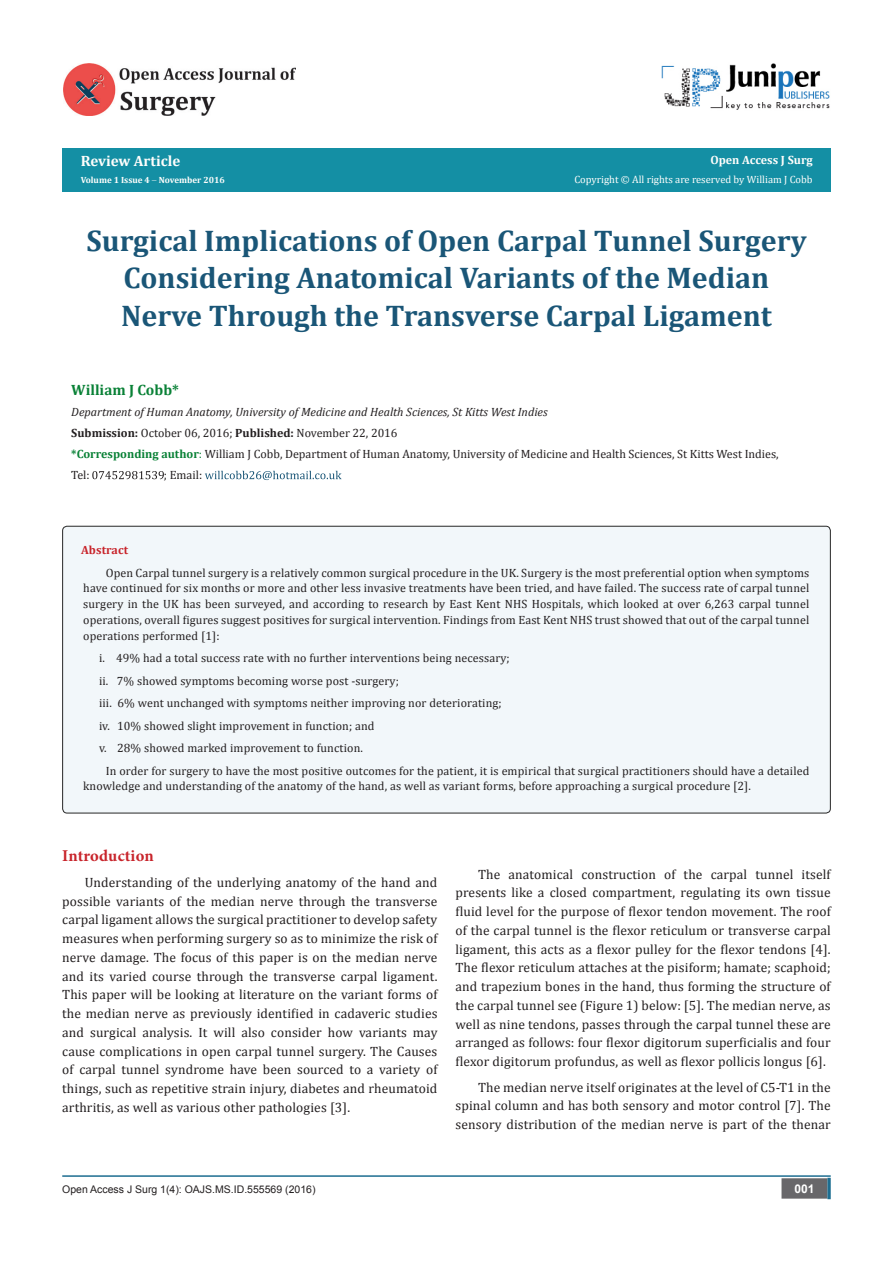
<style>
.page{position:relative;width:893px;height:1263px;background:#fff}
.page>*{position:absolute;margin:0;border:0;box-sizing:border-box;transform-origin:0 0}
.t1{font:700 30px/37.5px "Cambria";color:#1a5677;text-align:center}
.t2{font:700 16.5px "Minion Pro";letter-spacing:.005em;color:#c8242b}
.t3{font:700 15px "Cambria";color:#fffefc}
.t4{font:700 15px "Cambria";color:#098136}
.t5{font:13.5px/18.8px "Cambria";letter-spacing:.01em;color:#231f20;text-align:justify}
.t6{font:12px/15.8px "Cambria";letter-spacing:.01em;color:#231f20;text-align:justify}
.t7{font:italic 12px "Cambria";color:#231f20}
.t8{font:700 12px "Cambria";color:#fffefc}
.t9{font:700 12px "Cambria";letter-spacing:.01em;color:#c8242b}
.t10{font:700 12px "Arial";color:#fff}
.t11{font:10.5px "Cambria";color:#fffefc}
.t12{font:10.5px "Arial";color:#231f20}
.t13{font:700 9px "Cambria";color:#fffefc}
.s1{font-weight:700}
.s2{font-weight:700;color:#098136}
.s3{color:#098136}
</style>
<div class="page">
<div style="left:63px;top:148px;width:768px;height:44px;background:#148fa4"></div>
<svg style="left:92px;top:471px;width:72px;height:8px"></svg>
<svg style="left:205px;top:471px;width:137px;height:9px"></svg>
<hr style="left:62px;top:1175px;width:769px;height:2px;background:#1c6d90">
<div style="left:63px;top:526px;width:767px;height:287px;background:#f2f7fa;border-radius:4px"></div>
<div style="left:782px;top:1179px;width:45px;height:19px;background:#68676a"></div>
<div style="left:781px;top:1178px;width:46px;height:20px;border:2px solid #68676a"></div>
<svg style="left:827px;top:1178px;width:4px;height:21px"></svg>
<img style="left:662px;top:63px;width:168px;height:47px">
<img style="left:64px;top:64px;width:232px;height:52px">
<p class="t3" style="left:81px;top:150px;width:101px">Review Article</p>
<p class="t13" style="left:81px;top:174px;width:146px">Volume 1 Issue 4 November 2016</p>
<p class="t8" style="left:710px;top:152px;width:104px">Open Access J Surg</p>
<p class="t11" style="left:574px;top:173px;width:240px">Copyright © All rights are reserved by William J Cobb</p>
<p class="t1" style="left:86px;top:221px;width:722px">Surgical Implications of Open Carpal Tunnel Surgery<br>Considering Anatomical Variants of the Median<br>Nerve Through the Transverse Carpal Ligament</p>
<p class="t4" style="left:71px;top:379px;width:109px">William J Cobb*</p>
<p class="t7" style="left:71px;top:403px;width:478px">Department of Human Anatomy, University of Medicine and Health Sciences, St Kitts West Indies</p>
<p class="t6" style="left:71px;top:425px;width:328px"><span class="s1">Submission:</span> October 06, 2016; <span class="s1">Published:</span> November 22, 2016</p>
<p class="t6" style="left:71px;top:446px;width:709px"><span class="s2">*Corresponding author</span><span class="s3">:</span> William J Cobb, Department of Human Anatomy, University of Medicine and Health Sciences, St Kitts West Indies,</p>
<p class="t6" style="left:71px;top:467px;width:20px">Tel:</p>
<p class="t6" style="left:164px;top:467px;width:40px">; Email:</p>
<p class="t9" style="left:81px;top:542px;width:49px">Abstract</p>
<p class="t6" style="left:83px;top:565px;width:728px;text-indent:22px">Open Carpal tunnel surgery is a relatively common surgical procedure in the UK. Surgery is the most preferential option when symptoms have continued for six months or more and other less invasive treatments have been tried, and have failed. The success rate of carpal tunnel surgery in the UK has been surveyed, and according to research by East Kent NHS Hospitals, which looked at over 6,263 carpal tunnel operations, overall figures suggest positives for surgical intervention. Findings from East Kent NHS trust showed that out of the carpal tunnel operations performed [1]:</p>
<p class="t6" style="left:99px;top:650px;width:412px">i. 49% had a total success rate with no further interventions being necessary;</p>
<p class="t6" style="left:99px;top:673px;width:301px">ii. 7% showed symptoms becoming worse post -surgery;</p>
<p class="t6" style="left:99px;top:695px;width:404px">iii. 6% went unchanged with symptoms neither improving nor deteriorating;</p>
<p class="t6" style="left:99px;top:718px;width:277px">iv. 10% showed slight improvement in function; and</p>
<p class="t6" style="left:99px;top:740px;width:265px">v. 28% showed marked improvement to function.</p>
<p class="t6" style="left:83px;top:763px;width:728px;text-indent:22px">In order for surgery to have the most positive outcomes for the patient, it is empirical that surgical practitioners should have a detailed knowledge and understanding of the anatomy of the hand, as well as variant forms, before approaching a surgical procedure [2].</p>
<p class="t2" style="left:62px;top:844px;width:93px">Introduction</p>
<p class="t5" style="left:62px;top:873px;width:377px;text-indent:22px">Understanding of the underlying anatomy of the hand and possible variants of the median nerve through the transverse carpal ligament allows the surgical practitioner to develop safety measures when performing surgery so as to minimize the risk of nerve damage. The focus of this paper is on the median nerve and its varied course through the transverse carpal ligament.<br>This paper will be looking at literature on the variant forms of the median nerve as previously identified in cadaveric studies and surgical analysis. It will also consider how variants may cause complications in open carpal tunnel surgery. The Causes of carpal tunnel syndrome have been sourced to a variety of things, such as repetitive strain injury, diabetes and rheumatoid arthritis, as well as various other pathologies [3].</p>
<p class="t5" style="left:455px;top:864px;width:377px;text-indent:22px">The anatomical construction of the carpal tunnel itself presents like a closed compartment, regulating its own tissue fluid level for the purpose of flexor tendon movement. The roof of the carpal tunnel is the flexor reticulum or transverse carpal ligament, this acts as a flexor pulley for the flexor tendons [4].<br>The flexor reticulum attaches at the pisiform; hamate; scaphoid; and trapezium bones in the hand, thus forming the structure of the carpal tunnel see (Figure 1) below: [5]. The median nerve, as well as nine tendons, passes through the carpal tunnel these are arranged as follows: four flexor digitorum superficialis and four flexor digitorum profundus, as well as flexor pollicis longus [6].</p>
<p class="t5" style="left:455px;top:1077px;width:377px;text-indent:22px">The median nerve itself originates at the level of C5-T1 in the spinal column and has both sensory and motor control [7]. The sensory distribution of the median nerve is part of the thenar</p>
<p class="t12" style="left:62px;top:1182px;width:255px">Open Access J Surg 1(4): OAJS.MS.ID.555569 (2016)</p>
<p class="t10" style="left:794px;top:1180px;width:22px">001</p>
</div>
